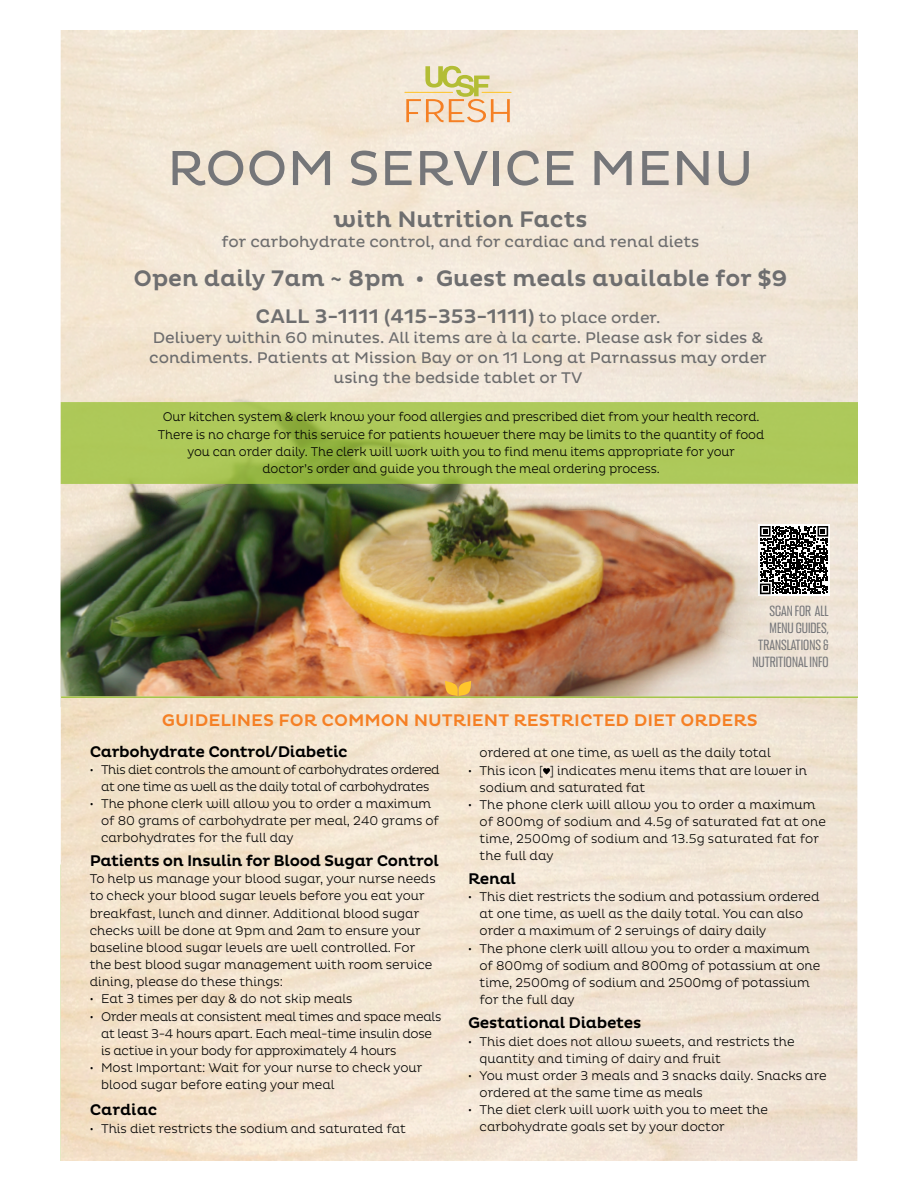
<style>
.page{position:relative;width:918px;height:1188px;background:#fff}
.page>*{position:absolute;margin:0;border:0;box-sizing:border-box;transform-origin:0 0}
.t1{font:50.1px "Pluto";color:#757679}
.t2{font:500 22.95px "Pluto";color:#6e6e6f}
.t3{font:500 20.1px "Pluto";color:#6e6e6f}
.t4{font:500 17.1px "Pluto";color:#f58025}
.t5{font:15.75px/20.1px "Pluto";color:#6e6e6f;text-align:center}
.t6{font:500 15.75px "Pluto";letter-spacing:-.02em;color:#000}
.t7{font:500 15.75px "Pluto";color:#000}
.t8{font:500 14.25px/17.1px "Anguita Sans";color:#757679;text-align:right}
.t9{font:300 12.9px/17.1px "Pluto";color:#000;scale:.95 1}
.t10{font:300 12.9px/17.1px "Pluto";color:#000;text-align:center;scale:.92 1}
.t11{font:300 12.9px/17.1px "Pluto";letter-spacing:-.02em;color:#000;scale:.95 1}
.t12{font:300 12.9px/17.1px "Pluto";letter-spacing:-.03em;color:#000;text-align:center;scale:.95 1}
.s1{font-weight:400;font-size:15.75px}
</style>
<div class="page">
<hr style="left:404px;top:92px;width:49px;height:1px;background:#ffc425">
<hr style="left:482px;top:92px;width:30px;height:1px;background:#ffc425">
<svg style="left:406px;top:66px;width:104px;height:56px;background:#ead5ab"></svg>
<svg style="left:823px;top:526px;width:5px;height:68px"></svg>
<img style="left:61px;top:327px;width:762px;height:369px">
<div style="left:61px;top:696px;width:796px;height:465px;background:linear-gradient(to right,#f4e3cb,#f1e5d8)"></div>
<hr style="left:61px;top:696px;width:796px;height:2px;background:#9dc23b">
<svg style="left:543px;top:768px;width:7px;height:7px"></svg>
<svg style="left:61px;top:402px;width:796px;height:82px;background:#aac657"></svg>
<svg style="left:445px;top:681px;width:27px;height:15px"></svg>
<p class="t1" style="left:167px;top:140px;width:588px">ROOM SERVICE MENU</p>
<p class="t2" style="left:334px;top:206px;width:255px">with Nutrition Facts</p>
<p class="t5" style="left:222px;top:232px;width:479px">for carbohydrate control, and for cardiac and renal diets</p>
<p class="t2" style="left:133px;top:265px;width:656px">Open daily 7am ~ 8pm • Guest meals available for $9</p>
<p class="t3" style="left:256px;top:305px;width:406px">CALL 3-1111 (415-353-1111) <span class="s1">to place order.</span></p>
<p class="t5" style="left:149px;top:328px;width:619px">Delivery within 60 minutes. All items are à la carte. Please ask for sides &amp; condiments. Patients at Mission Bay or on 11 Long at Parnassus may order using the bedside tablet or TV</p>
<p class="t10" style="left:158px;top:409px;width:661px">Our kitchen system &amp; clerk know your food allergies and prescribed diet from your health record.<br>There is no charge for this service for patients however there may be limits to the quantity of food you can order daily. The clerk will work with you to find menu items appropriate for your<br>doctor’s order and guide you through the meal ordering process.</p>
<p class="t8" style="left:752px;top:602px;width:78px">SCAN FOR ALL<br>MENU GUIDES,<br>TRANSLATIONS &amp;<br>NUTRITIONAL INFO</p>
<p class="t4" style="left:162px;top:710px;width:598px">GUIDELINES FOR COMMON NUTRIENT RESTRICTED DIET ORDERS</p>
<p class="t6" style="left:90px;top:742px;width:260px">Carbohydrate Control/Diabetic</p>
<p class="t12" style="left:90px;top:761px;width:370px">• This diet controls the amount of carbohydrates ordered at one time as well as the daily total of carbohydrates</p>
<p class="t9" style="left:101px;top:795px;width:357px;text-indent:-11px">• The phone clerk will allow you to order a maximum of 80 grams of carbohydrate per meal, 240 grams of carbohydrates for the full day</p>
<p class="t6" style="left:90px;top:852px;width:351px">Patients on Insulin for Blood Sugar Control</p>
<p class="t9" style="left:90px;top:870px;width:366px">To help us manage your blood sugar, your nurse needs to check your blood sugar levels before you eat your breakfast, lunch and dinner. Additional blood sugar checks will be done at 9pm and 2am to ensure your baseline blood sugar levels are well controlled. For the best blood sugar management with room service dining, please do these things:</p>
<p class="t9" style="left:90px;top:991px;width:278px">• Eat 3 times per day &amp; do not skip meals</p>
<p class="t11" style="left:101px;top:1008px;width:360px;text-indent:-11px">• Order meals at consistent meal times and space meals at least 3-4 hours apart. Each meal-time insulin dose is active in your body for approximately 4 hours</p>
<p class="t9" style="left:101px;top:1059px;width:340px;text-indent:-11px">• Most Important: Wait for your nurse to check your blood sugar before eating your meal</p>
<p class="t7" style="left:90px;top:1101px;width:69px">Cardiac</p>
<p class="t9" style="left:90px;top:1120px;width:334px">• This diet restricts the sodium and saturated fat</p>
<p class="t9" style="left:480px;top:745px;width:308px">ordered at one time, as well as the daily total</p>
<p class="t9" style="left:480px;top:762px;width:346px;text-indent:-11px">• This icon [ ] indicates menu items that are lower in sodium and saturated fat</p>
<p class="t9" style="left:480px;top:796px;width:366px;text-indent:-11px">• The phone clerk will allow you to order a maximum of 800mg of sodium and 4.5g of saturated fat at one time, 2500mg of sodium and 13.5g saturated fat for the full day</p>
<p class="t6" style="left:468px;top:870px;width:49px">Renal</p>
<p class="t9" style="left:480px;top:888px;width:359px;text-indent:-11px">• This diet restricts the sodium and potassium ordered at one time, as well as the daily total. You can also order a maximum of 2 servings of dairy daily</p>
<p class="t9" style="left:480px;top:940px;width:360px;text-indent:-11px">• The phone clerk will allow you to order a maximum of 800mg of sodium and 800mg of potassium at one time, 2500mg of sodium and 2500mg of potassium for the full day</p>
<p class="t6" style="left:468px;top:1014px;width:175px">Gestational Diabetes</p>
<p class="t9" style="left:480px;top:1033px;width:333px;text-indent:-11px">• This diet does not allow sweets, and restricts the quantity and timing of dairy and fruit</p>
<p class="t9" style="left:480px;top:1067px;width:367px;text-indent:-11px">• You must order 3 meals and 3 snacks daily. Snacks are ordered at the same time as meals</p>
<p class="t9" style="left:480px;top:1101px;width:305px;text-indent:-11px">• The diet clerk will work with you to meet the carbohydrate goals set by your doctor</p>
</div>
